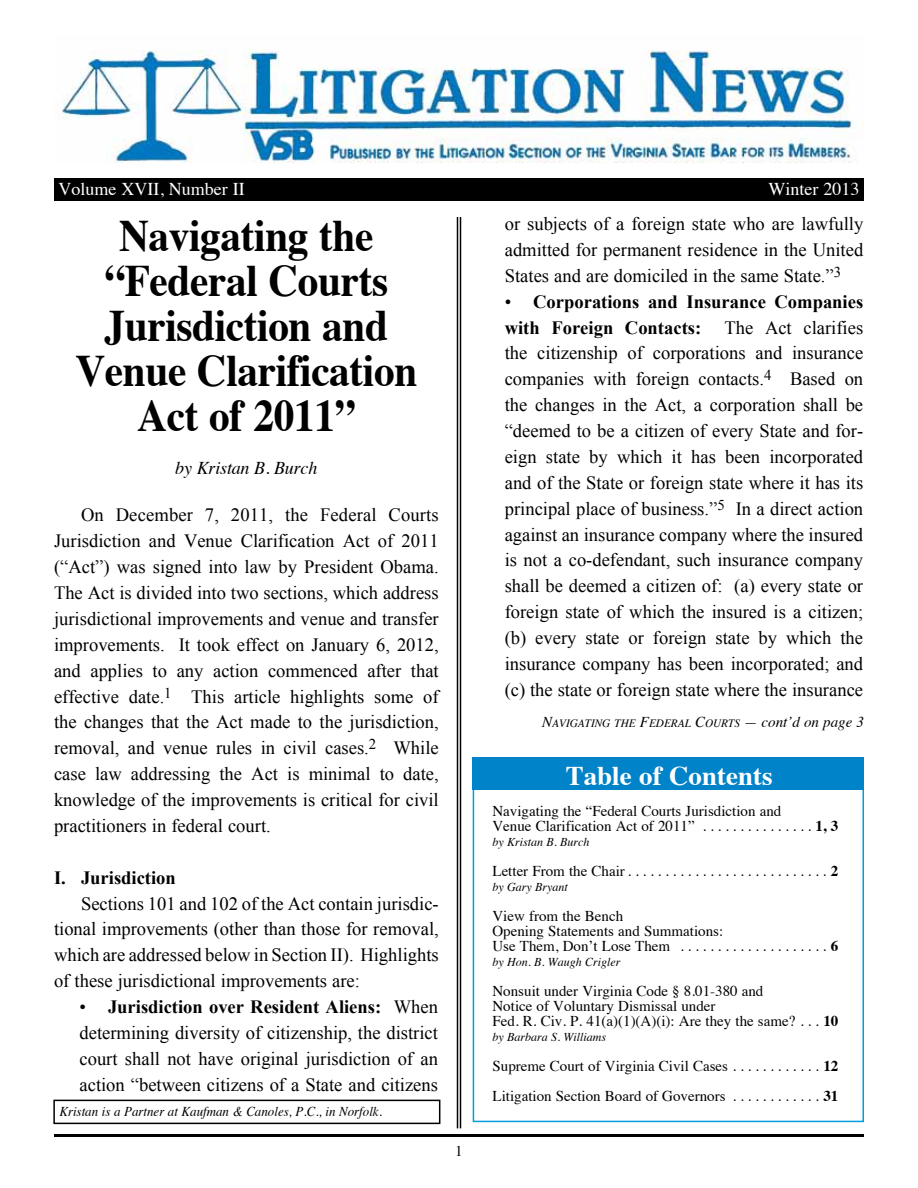
<style>
.page{position:relative;width:918px;height:1188px;background:#fff}
.page>*{position:absolute;margin:0;border:0;box-sizing:border-box;transform-origin:0 0}
.t1{font:700 45px/45px "Times";letter-spacing:-.01em;color:#000;text-align:center;scale:.92 1}
.t2{font:700 27px "Times";color:#fff}
.t3{font:18.75px/25.8px "Times New Roman";color:#000;text-align:justify}
.t4{font:700 18.75px "Times New Roman";color:#000}
.t5{font:18px "Times";color:#fff}
.t6{font:italic 18px "Times";letter-spacing:-.01em;color:#000}
.t7{font:15px/15px "Times";color:#000}
.t8{font:italic 13.5px "Times";color:#000;scale:.96 1}
.t9{font:italic 12px "Times";color:#000}
.t10{font:italic 11.25px "Times";color:#000}
.s1{font-weight:700}
.s2{font-size:15px}
</style>
<div class="page">
<img style="left:62px;top:50px;width:802px;height:112px">
<hr style="left:54px;top:1134px;width:810px;height:3px;background:#000">
<div style="left:54px;top:179px;width:810px;height:22px;background:#000"></div>
<div style="left:473px;top:768px;width:391px;height:354px;border:2px solid #009ee0"></div>
<hr style="left:460px;top:217px;width:1px;height:911px;background:#000">
<hr style="left:457px;top:217px;width:1px;height:911px;background:#000">
<div style="left:472px;top:757px;width:392px;height:33px;background:#0083c9"></div>
<div style="left:53px;top:1100px;width:387px;height:24px;border:2px solid #000"></div>
<p class="t5" style="left:58px;top:172px;width:188px">Volume XVII, Number II</p>
<p class="t5" style="left:769px;top:172px;width:92px">Winter 2013</p>
<h1 class="t1" style="left:75px;top:208px;width:373px">Navigating the “Federal Courts<br>Jurisdiction and<br>Venue Clarification<br>Act of 2011”</h1>
<p class="t6" style="left:175px;top:452px;width:144px">by Kristan B. Burch</p>
<p class="t3" style="left:54px;top:502px;width:386px;text-indent:27px">On December 7, 2011, the Federal Courts Jurisdiction and Venue Clarification Act of 2011 (“Act”) was signed into law by President Obama.<br>The Act is divided into two sections, which address jurisdictional improvements and venue and transfer improvements. It took effect on January 6, 2012, and applies to any action commenced after that effective date.<sup>1</sup> This article highlights some of the changes that the Act made to the jurisdiction, removal, and venue rules in civil cases.<sup>2</sup> While case law addressing the Act is minimal to date, knowledge of the improvements is critical for civil practitioners in federal court.</p>
<p class="t4" style="left:54px;top:864px;width:123px">I. Jurisdiction</p>
<p class="t3" style="left:54px;top:890px;width:386px;text-indent:27px">Sections 101 and 102 of the Act contain jurisdic&shy;tional improvements (other than those for removal, which are addressed below in Section II). Highlights of these jurisdictional improvements are:</p>
<p class="t3" style="left:80px;top:994px;width:360px">• <span class="s1">Jurisdiction over Resident Aliens:</span> When determining diversity of citizenship, the district court shall not have original jurisdiction of an action “between citizens of a State and citizens</p>
<p class="t8" style="left:59px;top:1099px;width:338px">Kristan is a Partner at Kaufman &amp; Canoles, P.C., in Norfolk.</p>
<p class="t7" style="left:455px;top:1142px;width:9px">1</p>
<p class="t3" style="left:505px;top:211px;width:360px">or subjects of a foreign state who are lawfully admitted for permanent residence in the United States and are domiciled in the same State.”<sup>3</sup></p>
<p class="t3" style="left:505px;top:288px;width:360px">• <span class="s1">Corporations and Insurance Companies with Foreign Contacts:</span> The Act clarifies the citizenship of corporations and insurance companies with foreign contacts.<sup>4</sup> Based on the changes in the Act, a corporation shall be “deemed to be a citizen of every State and for&shy;eign state by which it has been incorporated and of the State or foreign state where it has its principal place of business.”<sup>5</sup> In a direct action against an insurance company where the insured is not a co-defendant, such insurance company shall be deemed a citizen of: (a) every state or foreign state of which the insured is a citizen; (b) every state or foreign state by which the insurance company has been incorporated; and (c) the state or foreign state where the insurance</p>
<p class="t10" style="left:542px;top:714px;width:323px"><span class="s2">N</span>AVIGATING THE <span class="s2">F</span>EDERAL <span class="s2">C</span>OURTS <span class="s2">— cont’d on page 3</span></p>
<h2 class="t2" style="left:566px;top:750px;width:208px">Table of Contents</h2>
<p class="t7" style="left:493px;top:802px;width:347px">Navigating the “Federal Courts Jurisdiction and<br>Venue Clarification Act of 2011” . . . . . . . . . . . . . . . <span class="s1">1, 3</span></p>
<p class="t9" style="left:493px;top:832px;width:98px">by Kristan B. Burch</p>
<p class="t7" style="left:493px;top:862px;width:347px">Letter From the Chair ...........................<span class="s1">2</span></p>
<p class="t9" style="left:493px;top:877px;width:77px">by Gary Bryant</p>
<p class="t7" style="left:493px;top:907px;width:347px">View from the Bench<br>Opening Statements and Summations:<br>Use Them, Don’t Lose Them ....................<span class="s1">6</span></p>
<p class="t9" style="left:493px;top:952px;width:129px">by Hon. B. Waugh Crigler</p>
<p class="t7" style="left:493px;top:982px;width:347px">Nonsuit under Virginia Code § 8.01-380 and<br>Notice of Voluntary Dismissal under<br>Fed. R. Civ. P. 41(a)(1)(A)(i): Are they the same? . . . <span class="s1">10</span></p>
<p class="t9" style="left:493px;top:1027px;width:115px">by Barbara S. Williams</p>
<p class="t7" style="left:493px;top:1050px;width:347px;line-height:30px">Supreme Court of Virginia Civil Cases . . . . . . . . . . . . <span class="s1">12<br></span>Litigation Section Board of Governors . . . . . . . . . . . . <span class="s1">31</span></p>
</div>
